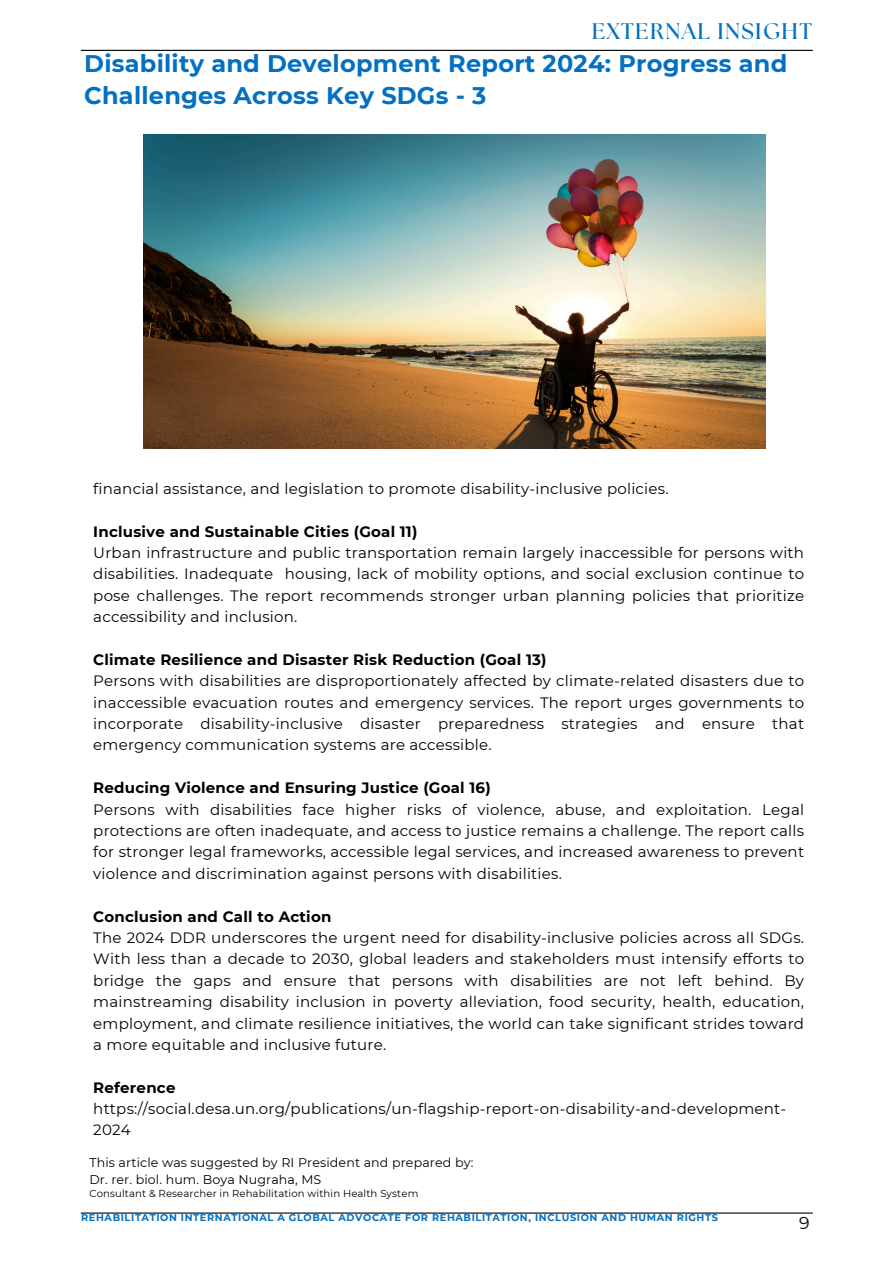
<style>
.page{position:relative;width:894px;height:1264px;background:#fff}
.page>*{position:absolute;margin:0;border:0;box-sizing:border-box;transform-origin:0 0}
.t1{font:700 24px/32.7px "Montserrat";letter-spacing:.01em;color:#0370c2}
.t2{font:700 22.5px "The Seasons";letter-spacing:.065em;color:#0171c1}
.t3{font:17.25px "Montserrat";color:#000}
.t4{font:15px/21.3px "Montserrat";letter-spacing:.015em;color:#000;text-align:justify}
.t5{font:700 15px "Montserrat";letter-spacing:.015em;color:#000}
.t6{font:12.6px "Montserrat";letter-spacing:.01em;color:#000}
.t7{font:10.05px "Montserrat";letter-spacing:.01em;color:#000}
.t8{font:700 9.75px "Montserrat";letter-spacing:.065em;color:#0370c2}
</style>
<div class="page">
<hr style="left:81px;top:50px;width:731px;height:1px;background:#000">
<hr style="left:81px;top:1212px;width:731px;height:1px;background:#000">
<img style="left:143px;top:135px;width:622px;height:314px">
<p class="t2" style="left:592px;top:21px;width:221px">EXTERNAL INSIGHT</p>
<p class="t1" style="left:84px;top:47px;width:704px">Disability and Development Report 2024: Progress and<br>Challenges Across Key SDGs - 3</p>
<h1 class="t4" style="left:93px;top:478px;width:576px">financial assistance, and legislation to promote disability-inclusive policies.</h1>
<p class="t5" style="left:93px;top:522px;width:325px">Inclusive and Sustainable Cities (Goal 11)</p>
<h2 class="t4" style="left:93px;top:542px;width:712px">Urban infrastructure and public transportation remain largely inaccessible for persons with disabilities. Inadequate housing, lack of mobility options, and social exclusion continue to pose challenges. The report recommends stronger urban planning policies that prioritize accessibility and inclusion.</h2>
<p class="t5" style="left:93px;top:650px;width:454px">Climate Resilience and Disaster Risk Reduction (Goal 13)</p>
<p class="t4" style="left:93px;top:670px;width:712px">Persons with disabilities are disproportionately affected by climate-related disasters due to inaccessible evacuation routes and emergency services. The report urges governments to incorporate disability-inclusive disaster preparedness strategies and ensure that emergency communication systems are accessible.</p>
<p class="t5" style="left:93px;top:778px;width:399px">Reducing Violence and Ensuring Justice (Goal 16)</p>
<p class="t4" style="left:93px;top:798px;width:712px">Persons with disabilities face higher risks of violence, abuse, and exploitation. Legal protections are often inadequate, and access to justice remains a challenge. The report calls for stronger legal frameworks, accessible legal services, and increased awareness to prevent violence and discrimination against persons with disabilities.</p>
<p class="t5" style="left:93px;top:907px;width:239px">Conclusion and Call to Action</p>
<p class="t4" style="left:93px;top:926px;width:712px">The 2024 DDR underscores the urgent need for disability-inclusive policies across all SDGs.<br>With less than a decade to 2030, global leaders and stakeholders must intensify efforts to bridge the gaps and ensure that persons with disabilities are not left behind. By mainstreaming disability inclusion in poverty alleviation, food security, health, education, employment, and climate resilience initiatives, the world can take significant strides toward a more equitable and inclusive future.</p>
<p class="t5" style="left:93px;top:1078px;width:84px">Reference</p>
<p class="t4" style="left:93px;top:1097px;width:694px">https://social.desa.un.org/publications/un-flagship-report-on-disability-and-development-<br>2024</p>
<p class="t6" style="left:89px;top:1154px;width:385px">This article was suggested by RI President and prepared by:</p>
<p class="t6" style="left:89px;top:1171px;width:233px">Dr. rer. biol. hum. Boya Nugraha, MS</p>
<p class="t7" style="left:89px;top:1187px;width:330px">Consultant &amp; Researcher in Rehabilitation within Health System</p>
<p class="t8" style="left:81px;top:1211px;width:638px">REHABILITATION INTERNATIONAL A GLOBAL ADVOCATE FOR REHABILITATION, INCLUSION AND HUMAN RIGHTS</p>
<p class="t3" style="left:798px;top:1212px;width:12px">9</p>
</div>
